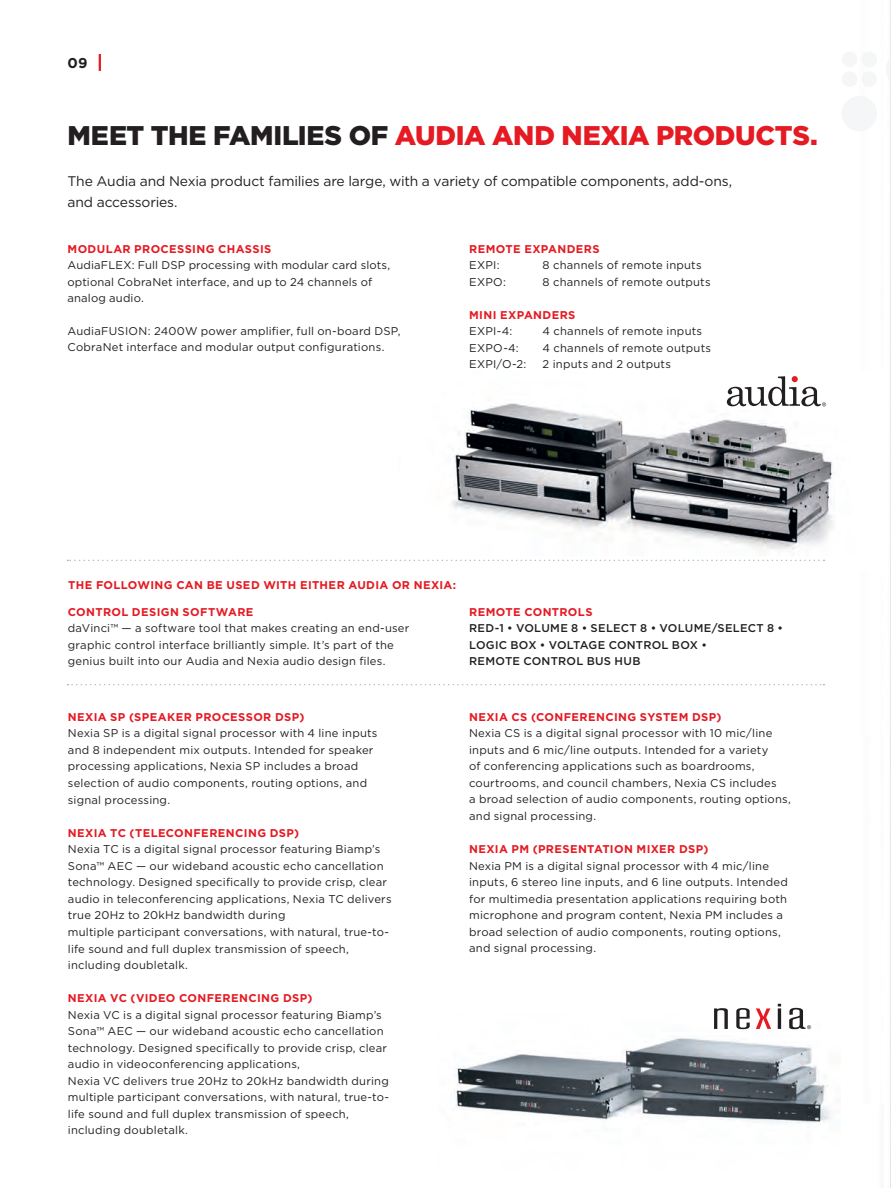
<style>
.page{position:relative;width:891px;height:1188px;background:#fff}
.page>*{position:absolute;margin:0;border:0;box-sizing:border-box;transform-origin:0 0}
.HEADER_BLK{font:900 27px "Gotham";letter-spacing:-.01em;color:#e51a23}
.Numbers{font:700 14.25px "Gotham";color:#231f20}
.t1{font:13.8px/21px "Gotham";letter-spacing:-.01em;color:#231f20}
.SPECS_COPY{font:11.25px/16.5px "Gotham";letter-spacing:.02em;color:#231f20}
.SPECS_COPY-2{font:500 11.25px/16.5px "Gotham";letter-spacing:.025em;color:#231f20}
.SPECS_COPY-3{font:700 11.25px/16.5px "Gotham";letter-spacing:.035em;color:#e51a23}
.s1{color:#231f20}
.s2{font-weight:700;color:#e51a23}
.s3{font-weight:400;color:#231f20}
</style>
<div class="page">
<div style="left:842px;top:96px;width:35px;height:35px;background:#f2f3f4;border-radius:50%"></div>
<div style="left:861px;top:71px;width:16px;height:16px;background:#f2f3f4;border-radius:50%"></div>
<div style="left:842px;top:71px;width:15px;height:16px;background:#f2f3f4;border-radius:50%"></div>
<div style="left:861px;top:52px;width:16px;height:15px;background:#f2f3f4;border-radius:50%"></div>
<div style="left:842px;top:52px;width:15px;height:15px;background:#f2f3f4;border-radius:50%"></div>
<svg style="left:888px;top:52px;width:3px;height:35px"></svg>
<svg style="left:890px;top:96px;width:1px;height:35px"></svg>
<img style="left:400px;top:401px;width:434px;height:159px">
<img style="left:454px;top:1014px;width:378px;height:109px">
<svg style="left:714px;top:1008px;width:14px;height:21px"></svg>
<svg style="left:736px;top:1008px;width:14px;height:21px"></svg>
<svg style="left:756px;top:1008px;width:15px;height:21px"></svg>
<hr style="left:778px;top:1008px;width:3px;height:21px;background:#231f20">
<svg style="left:789px;top:1008px;width:22px;height:21px"></svg>
<svg style="left:727px;top:376px;width:99px;height:30px"></svg>
<svg style="left:99px;top:54px;width:2px;height:17px"></svg>
<svg style="left:68px;top:684px;width:757px;height:1px"></svg>
<svg style="left:68px;top:560px;width:757px;height:1px"></svg>
<p class="Numbers" style="left:68px;top:53px;width:21px">09</p>
<p class="HEADER_BLK" style="left:68px;top:116px;width:752px"><span class="s1">MEET THE FAMILIES OF</span> AUDIA AND NEXIA PRODUCTS.</p>
<p class="t1" style="left:68px;top:170px;width:666px">The Audia and Nexia product families are large, with a variety of compatible components, add-ons, and accessories.</p>
<p class="SPECS_COPY" style="left:67px;top:240px;width:324px"><span class="s2">MODULAR PROCESSING CHASSIS<br></span>AudiaFLEX: Full DSP processing with modular card slots, optional CobraNet interface, and up to 24 channels of analog audio.</p>
<p class="SPECS_COPY" style="left:67px;top:322px;width:335px">AudiaFUSION: 2400W power amplifier, full on-board DSP,<br>CobraNet interface and modular output configurations.</p>
<p class="SPECS_COPY-3" style="left:469px;top:240px;width:132px">REMOTE EXPANDERS<br><span class="s3">EXPI:</span></p>
<p class="SPECS_COPY" style="left:543px;top:257px;width:161px">8 channels of remote inputs</p>
<p class="SPECS_COPY" style="left:469px;top:273px;width:38px">EXPO:</p>
<p class="SPECS_COPY" style="left:543px;top:273px;width:170px">8 channels of remote outputs</p>
<p class="SPECS_COPY-3" style="left:469px;top:307px;width:108px">MINI EXPANDERS<br><span class="s3">EXPI-4:</span></p>
<p class="SPECS_COPY" style="left:543px;top:323px;width:161px">4 channels of remote inputs</p>
<p class="SPECS_COPY" style="left:469px;top:339px;width:51px">EXPO-4:</p>
<p class="SPECS_COPY" style="left:543px;top:339px;width:170px">4 channels of remote outputs</p>
<p class="SPECS_COPY" style="left:469px;top:356px;width:59px">EXPI/O-2:</p>
<p class="SPECS_COPY" style="left:543px;top:356px;width:130px">2 inputs and 2 outputs</p>
<p class="SPECS_COPY-3" style="left:68px;top:577px;width:389px">THE FOLLOWING CAN BE USED WITH EITHER AUDIA OR NEXIA:</p>
<p class="SPECS_COPY" style="left:68px;top:603px;width:343px"><span class="s2">CONTROL DESIGN SOFTWARE<br></span>daVinci™ — a software tool that makes creating an end-user graphic control interface brilliantly simple. It’s part of the genius built into our Audia and Nexia audio design files.</p>
<p class="SPECS_COPY-2" style="left:469px;top:604px;width:316px"><span class="s2">REMOTE CONTROLS<br></span>RED-1 • VOLUME 8 • SELECT 8 • VOLUME/SELECT 8 •<br>LOGIC BOX • VOLTAGE CONTROL BOX •<br>REMOTE CONTROL BUS HUB</p>
<p class="SPECS_COPY" style="left:68px;top:708px;width:311px"><span class="s2">NEXIA SP (SPEAKER PROCESSOR DSP)<br></span>Nexia SP is a digital signal processor with 4 line inputs and 8 independent mix outputs. Intended for speaker processing applications, Nexia SP includes a broad selection of audio components, routing options, and signal processing.</p>
<p class="SPECS_COPY" style="left:68px;top:825px;width:325px"><span class="s2">NEXIA TC (TELECONFERENCING DSP)<br></span>Nexia TC is a digital signal processor featuring Biamp’s Sona™ AEC — our wideband acoustic echo cancellation technology. Designed specifically to provide crisp, clear audio in teleconferencing applications, Nexia TC delivers true 20Hz to 20kHz bandwidth during<br>multiple participant conversations, with natural, true-to&shy;life sound and full duplex transmission of speech, including doubletalk.</p>
<p class="SPECS_COPY" style="left:68px;top:990px;width:323px"><span class="s2">NEXIA VC (VIDEO CONFERENCING DSP)<br></span>Nexia VC is a digital signal processor featuring Biamp’s Sona™ AEC — our wideband acoustic echo cancellation technology. Designed specifically to provide crisp, clear audio in videoconferencing applications,<br>Nexia VC delivers true 20Hz to 20kHz bandwidth during multiple participant conversations, with natural, true-to&shy;life sound and full duplex transmission of speech, including doubletalk.</p>
<p class="SPECS_COPY" style="left:469px;top:708px;width:323px"><span class="s2">NEXIA CS (CONFERENCING SYSTEM DSP)<br></span>Nexia CS is a digital signal processor with 10 mic/line inputs and 6 mic/line outputs. Intended for a variety<br>of conferencing applications such as boardrooms, courtrooms, and council chambers, Nexia CS includes<br>a broad selection of audio components, routing options, and signal processing.</p>
<p class="SPECS_COPY" style="left:469px;top:841px;width:320px"><span class="s2">NEXIA PM (PRESENTATION MIXER DSP)<br></span>Nexia PM is a digital signal processor with 4 mic/line inputs, 6 stereo line inputs, and 6 line outputs. Intended for multimedia presentation applications requiring both microphone and program content, Nexia PM includes a broad selection of audio components, routing options, and signal processing.</p>
</div>
